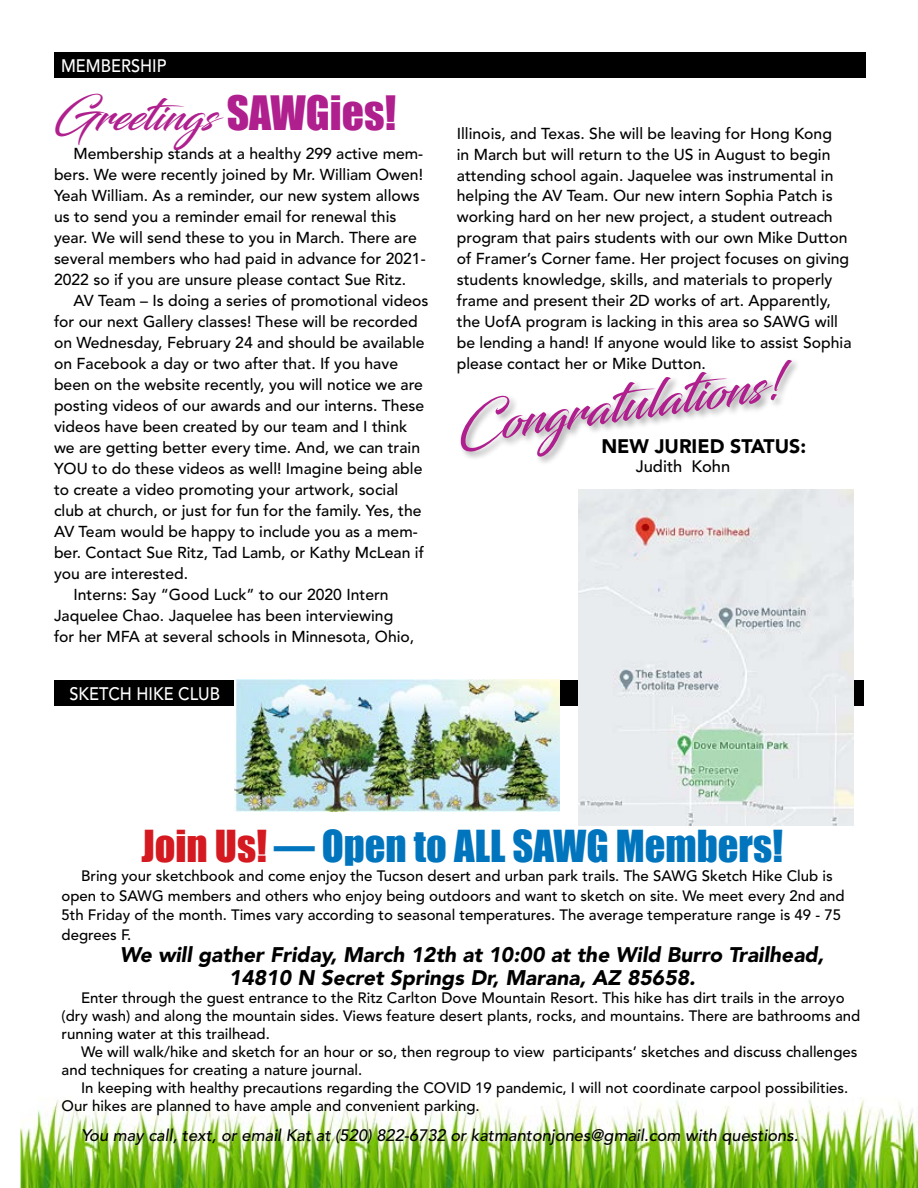
<style>
.page{position:relative;width:918px;height:1188px;background:#fff}
.page>*{position:absolute;margin:0;border:0;box-sizing:border-box;transform-origin:0 0}
.t1{font:51px "Blacksword";color:#af1f8e}
.t2{font:43.5px "Blacksword";color:#af1f8e}
.t3{font:40.5px "Impact";color:#0075be}
.t4{font:italic 900 21px/22.5px "Avenir LT Std";color:#000}
.t5{font:900 19.5px "Avenir LT Std";color:#000}
.t6{font:500 18px "Avenir LT Std";color:#fff;scale:.91 1}
.t7{font:italic 500 16.5px "Avenir LT Std";color:#000}
.t8{font:500 16.5px "Avenir LT Std";color:#000}
.t9{font:500 15.75px/21px "Avenir LT Std";color:#000}
.t10{font:500 15px/18px "Avenir LT Std";color:#000}
.s1{font-family:"Impact"}
.s2{color:#d51920}
</style>
<div class="page">
<div style="left:54px;top:52px;width:811px;height:26px;background:#000"></div>
<div style="left:459px;top:358px;width:343px;height:109px;background:#000;opacity:.36"></div>
<img style="left:20px;top:1097px;width:898px;height:91px">
<div style="left:54px;top:681px;width:810px;height:25px;background:#000"></div>
<img style="left:234px;top:680px;width:326px;height:132px">
<img style="left:579px;top:490px;width:275px;height:336px">
<p class="t6" style="left:61px;top:55px;width:117px">MEMBERSHIP</p>
<h2 class="t2" style="left:54px;top:89px;width:344px">Greetings <span class="s1">SAWGies!</span></h2>
<p class="t9" style="left:54px;top:143px;width:373px;text-indent:19px">Membership stands at a healthy 299 active mem&shy;bers. We were recently joined by Mr. William Owen!<br>Yeah William. As a reminder, our new system allows us to send you a reminder email for renewal this year. We will send these to you in March. There are several members who had paid in advance for 2021- 2022 so if you are unsure please contact Sue Ritz.</p>
<p class="t9" style="left:74px;top:290px;width:356px">AV Team – Is doing a series of promotional videos</p>
<p class="t9" style="left:54px;top:311px;width:365px">for our next Gallery classes! These will be recorded</p>
<p class="t9" style="left:54px;top:332px;width:372px">on Wednesday, February 24 and should be available</p>
<p class="t9" style="left:54px;top:353px;width:346px">on Facebook a day or two after that. If you have</p>
<p class="t9" style="left:54px;top:374px;width:371px">been on the website recently, you will notice we are</p>
<p class="t9" style="left:54px;top:395px;width:372px">posting videos of our awards and our interns. These</p>
<p class="t9" style="left:54px;top:416px;width:355px">videos have been created by our team and I think</p>
<p class="t9" style="left:54px;top:437px;width:368px">we are getting better every time. And, we can train</p>
<p class="t9" style="left:54px;top:458px;width:370px">YOU to do these videos as well! Imagine being able</p>
<p class="t9" style="left:54px;top:479px;width:346px">to create a video promoting your artwork, social</p>
<p class="t9" style="left:54px;top:500px;width:369px">club at church, or just for fun for the family. Yes, the</p>
<p class="t9" style="left:54px;top:521px;width:365px">AV Team would be happy to include you as a mem-</p>
<p class="t9" style="left:54px;top:542px;width:371px">ber. Contact Sue Ritz, Tad Lamb, or Kathy McLean if</p>
<p class="t9" style="left:54px;top:563px;width:136px">you are interested.</p>
<p class="t9" style="left:74px;top:584px;width:317px">Interns: Say “Good Luck” to our 2020 Intern</p>
<p class="t9" style="left:54px;top:605px;width:341px">Jaquelee Chao. Jaquelee has been interviewing</p>
<p class="t9" style="left:54px;top:626px;width:362px">for her MFA at several schools in Minnesota, Ohio,</p>
<p class="t6" style="left:69px;top:683px;width:167px">SKETCH HIKE CLUB</p>
<p class="t9" style="left:457px;top:123px;width:396px">Illinois, and Texas. She will be leaving for Hong Kong<br>in March but will return to the US in August to begin attending school again. Jaquelee was instrumental in helping the AV Team. Our new intern Sophia Patch is working hard on her new project, a student outreach program that pairs students with our own Mike Dutton of Framer’s Corner fame. Her project focuses on giving students knowledge, skills, and materials to properly frame and present their 2D works of art. Apparently, the UofA program is lacking in this area so SAWG will be lending a hand! If anyone would like to assist Sophia please contact her or Mike Dutton.</p>
<h1 class="t1" style="left:453px;top:397px;width:333px;rotate:-8deg">Congratulations!</h1>
<p class="t5" style="left:601px;top:434px;width:206px">NEW JURIED STATUS:</p>
<p class="t8" style="left:636px;top:457px;width:96px">Judith Kohn</p>
<h3 class="t3" style="left:141px;top:815px;width:643px"><span class="s2">Join Us!</span> — Open to ALL SAWG Members!</h3>
<p class="t10" style="left:62px;top:867px;width:785px;line-height:19.5px;text-indent:20px">Bring your sketchbook and come enjoy the Tucson desert and urban park trails. The SAWG Sketch Hike Club is open to SAWG members and others who enjoy being outdoors and want to sketch on site. We meet every 2nd and 5th Friday of the month. Times vary according to seasonal temperatures. The average temperature range is 49 - 75 degrees F.</p>
<h3 class="t4" style="left:229px;top:944px;width:597px;text-indent:-109px">We will gather Friday, March 12th at 10:00 at the Wild Burro Trailhead,<br>14810 N Secret Springs Dr, Marana, AZ 85658.</h3>
<p class="t10" style="left:62px;top:989px;width:800px;text-indent:20px">Enter through the guest entrance to the Ritz Carlton Dove Mountain Resort. This hike has dirt trails in the arroyo (dry wash) and along the mountain sides. Views feature desert plants, rocks, and mountains. There are bathrooms and running water at this trailhead.</p>
<p class="t10" style="left:62px;top:1043px;width:797px;text-indent:20px">We will walk/hike and sketch for an hour or so, then regroup to view participants’ sketches and discuss challenges and techniques for creating a nature journal.</p>
<p class="t10" style="left:62px;top:1079px;width:788px;text-indent:20px">In keeping with healthy precautions regarding the COVID 19 pandemic, I will not coordinate carpool possibilities.<br>Our hikes are planned to have ample and convenient parking.</p>
<p class="t7" style="left:81px;top:1126px;width:719px">You may call, text, or email Kat at (520) 822-6732 or katmantonjones@gmail.com with questions.</p>
</div>
